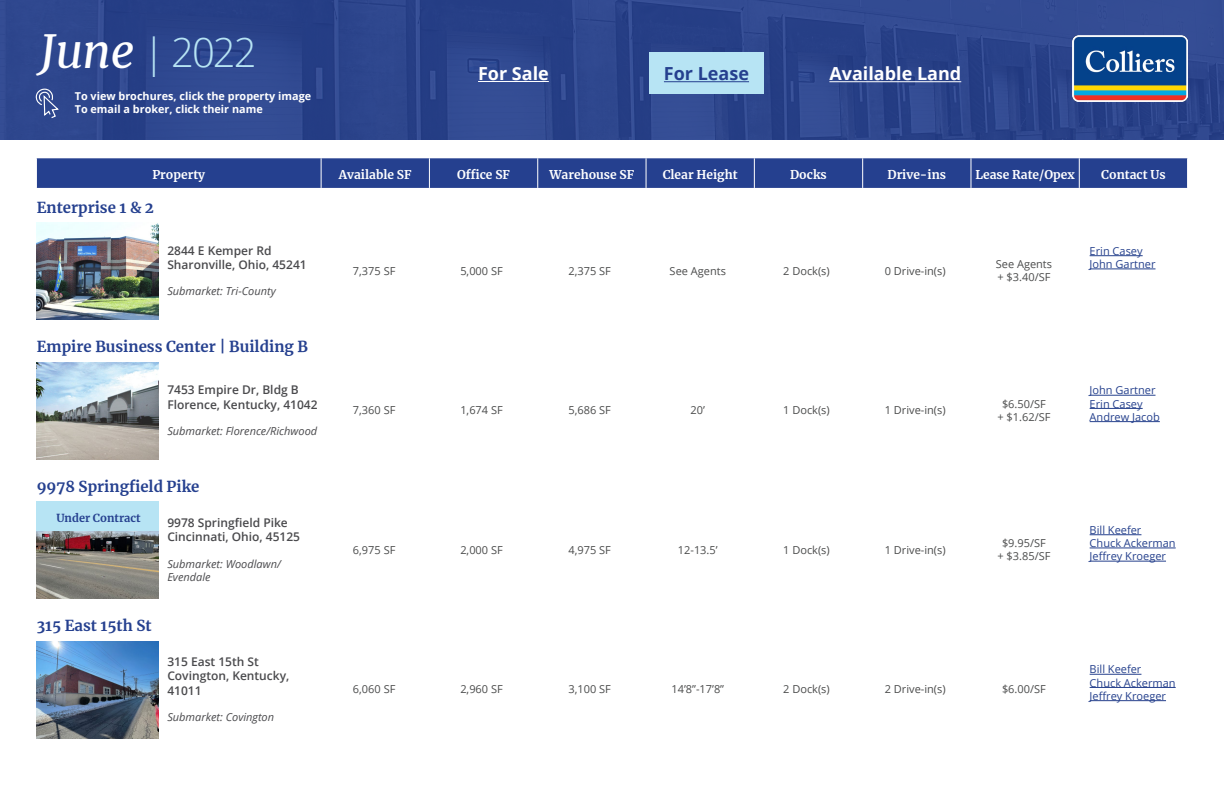
<style>
.page{position:relative;width:1224px;height:792px;background:#fff}
.page>*{position:absolute;margin:0;border:0;box-sizing:border-box;transform-origin:0 0}
.t1{font:300 40px "Open Sans";color:#b7e4f4}
.t2{font:700 18px "Open Sans";color:#fff}
.t3{font:700 18px "Open Sans";color:#25408f}
.t4{font:700 15px "Merriweather";color:#25408f}
.t5{font:600 12px/14.4px "Open Sans";color:#4a4a4d}
.t6{font:700 12px "Merriweather";color:#fff}
.t7{font:11px/13.2px "Open Sans";color:#4b4c4c;text-align:center}
.t8{font:11px/13.2px "Open Sans";color:#26418d}
.t9{font:italic 11px/13.2px "Open Sans";color:#4a4a4d}
.t10{font:700 11px "Merriweather";color:#25408f}
.t11{font:700 10.8px/13px "Open Sans";color:#fff}
.s1{font-family:"Merriweather";font-weight:400;font-style:italic;font-size:46px;color:#fff}
</style>
<div class="page">
<svg style="left:37px;top:158px;width:1150px;height:30px;background:#284290"></svg>
<hr style="left:321px;top:158px;width:1px;height:30px;background:#fff">
<hr style="left:429px;top:158px;width:1px;height:30px;background:#fff">
<hr style="left:537px;top:158px;width:1px;height:30px;background:#fff">
<hr style="left:646px;top:158px;width:1px;height:30px;background:#fff">
<hr style="left:754px;top:158px;width:1px;height:30px;background:#fff">
<hr style="left:862px;top:158px;width:1px;height:30px;background:#fff">
<hr style="left:970px;top:158px;width:1px;height:30px;background:#fff">
<hr style="left:1079px;top:158px;width:1px;height:30px;background:#fff">
<div style="left:0;top:0;width:1224px;height:140px;background:#2d468d"></div>
<div style="left:649px;top:52px;width:115px;height:42px;background:#b7e4f4"></div>
<img style="left:1073px;top:36px;width:115px;height:65px">
<hr style="left:478px;top:81px;width:71px;height:1px;background:#fff">
<hr style="left:664px;top:81px;width:85px;height:1px;background:#25408f">
<hr style="left:829px;top:81px;width:132px;height:1px;background:#fff">
<svg style="left:35px;top:88px;width:24px;height:30px"></svg>
<img style="left:36px;top:223px;width:122px;height:97px">
<hr style="left:1090px;top:255px;width:53px;height:1px;background:#26418d">
<hr style="left:1090px;top:269px;width:66px;height:1px;background:#26418d">
<img style="left:36px;top:362px;width:122px;height:97px">
<hr style="left:1090px;top:395px;width:66px;height:1px;background:#26418d">
<hr style="left:1090px;top:408px;width:53px;height:1px;background:#26418d">
<hr style="left:1090px;top:421px;width:70px;height:1px;background:#26418d">
<img style="left:36px;top:531px;width:122px;height:68px">
<div style="left:36px;top:501px;width:122px;height:30px;background:#b7e4f4"></div>
<hr style="left:1090px;top:534px;width:51px;height:1px;background:#26418d">
<hr style="left:1090px;top:548px;width:86px;height:1px;background:#26418d">
<hr style="left:1090px;top:561px;width:76px;height:1px;background:#26418d">
<img style="left:36px;top:641px;width:122px;height:97px">
<hr style="left:1090px;top:674px;width:51px;height:1px;background:#26418d">
<hr style="left:1090px;top:687px;width:86px;height:1px;background:#26418d">
<hr style="left:1090px;top:700px;width:76px;height:1px;background:#26418d">
<h1 class="t1" style="left:40px;top:25px;width:218px"><span class="s1">June</span> | 2022</h1>
<p class="t11" style="left:75px;top:89px;width:238px">To view brochures, click the property image<br>To email a broker, click their name</p>
<h2 class="t2" style="left:478px;top:61px;width:72px">For Sale</h2>
<h2 class="t3" style="left:664px;top:61px;width:87px">For Lease</h2>
<h2 class="t2" style="left:829px;top:61px;width:133px">Available Land</h2>
<p class="t6" style="left:152px;top:166px;width:54px">Property</p>
<p class="t6" style="left:339px;top:166px;width:74px">Available SF</p>
<p class="t6" style="left:457px;top:166px;width:55px">Office SF</p>
<p class="t6" style="left:549px;top:166px;width:86px">Warehouse SF</p>
<p class="t6" style="left:663px;top:166px;width:77px">Clear Height</p>
<p class="t6" style="left:790px;top:166px;width:38px">Docks</p>
<p class="t6" style="left:888px;top:166px;width:60px">Drive-ins</p>
<p class="t6" style="left:976px;top:166px;width:101px">Lease Rate/Opex</p>
<p class="t6" style="left:1101px;top:166px;width:66px">Contact Us</p>
<h3 class="t4" style="left:37px;top:197px;width:119px">Enterprise 1 &amp; 2</h3>
<p class="t5" style="left:167px;top:243px;width:141px">2844 E Kemper Rd<br>Sharonville, Ohio, 45241</p>
<p class="t9" style="left:167px;top:285px;width:110px">Submarket: Tri-County</p>
<h3 class="t4" style="left:37px;top:336px;width:273px">Empire Business Center | Building B</h3>
<p class="t5" style="left:167px;top:382px;width:152px">7453 Empire Dr, Bldg B<br>Florence, Kentucky, 41042</p>
<p class="t9" style="left:167px;top:424px;width:151px">Submarket: Florence/Richwood</p>
<h3 class="t4" style="left:37px;top:476px;width:164px">9978 Springfield Pike</h3>
<p class="t10" style="left:56px;top:510px;width:86px">Under Contract</p>
<p class="t5" style="left:167px;top:515px;width:134px">9978 Springfield Pike<br>Cincinnati, Ohio, 45125</p>
<p class="t9" style="left:167px;top:557px;width:115px">Submarket: Woodlawn/<br>Evendale</p>
<h3 class="t4" style="left:37px;top:615px;width:116px">315 East 15th St</h3>
<p class="t5" style="left:167px;top:654px;width:123px">315 East 15th St<br>Covington, Kentucky,<br>41011</p>
<p class="t9" style="left:167px;top:710px;width:108px">Submarket: Covington</p>
<p class="t7" style="left:353px;top:264px;width:44px">7,375 SF</p>
<p class="t7" style="left:460px;top:264px;width:44px">5,000 SF</p>
<p class="t7" style="left:569px;top:264px;width:44px">2,375 SF</p>
<p class="t7" style="left:670px;top:264px;width:58px">See Agents</p>
<p class="t7" style="left:783px;top:264px;width:48px">2 Dock(s)</p>
<p class="t7" style="left:885px;top:264px;width:62px">0 Drive-in(s)</p>
<p class="t7" style="left:996px;top:257px;width:58px;text-align:left">See Agents + $3.40/SF</p>
<p class="t7" style="left:353px;top:403px;width:44px">7,360 SF</p>
<p class="t7" style="left:460px;top:403px;width:44px">1,674 SF</p>
<p class="t7" style="left:569px;top:403px;width:44px">5,686 SF</p>
<p class="t7" style="left:691px;top:403px;width:16px">20’</p>
<p class="t7" style="left:783px;top:403px;width:48px">1 Dock(s)</p>
<p class="t7" style="left:885px;top:403px;width:62px">1 Drive-in(s)</p>
<p class="t7" style="left:997px;top:397px;width:54px">$6.50/SF<br>+ $1.62/SF</p>
<p class="t7" style="left:353px;top:543px;width:44px">6,975 SF</p>
<p class="t7" style="left:460px;top:543px;width:44px">2,000 SF</p>
<p class="t7" style="left:569px;top:543px;width:44px">4,975 SF</p>
<p class="t7" style="left:678px;top:543px;width:41px">12-13.5’</p>
<p class="t7" style="left:783px;top:543px;width:48px">1 Dock(s)</p>
<p class="t7" style="left:885px;top:543px;width:62px">1 Drive-in(s)</p>
<p class="t7" style="left:997px;top:536px;width:54px">$9.95/SF<br>+ $3.85/SF</p>
<p class="t7" style="left:353px;top:682px;width:44px">6,060 SF</p>
<p class="t7" style="left:460px;top:682px;width:44px">2,960 SF</p>
<p class="t7" style="left:569px;top:682px;width:44px">3,100 SF</p>
<p class="t7" style="left:671px;top:682px;width:54px">14’8”-17’8”</p>
<p class="t7" style="left:783px;top:682px;width:48px">2 Dock(s)</p>
<p class="t7" style="left:885px;top:682px;width:62px">2 Drive-in(s)</p>
<p class="t7" style="left:1002px;top:682px;width:45px">$6.00/SF</p>
<p class="t8" style="left:1090px;top:244px;width:67px">Erin Casey<br>John Gartner</p>
<p class="t8" style="left:1090px;top:384px;width:72px">John Gartner<br>Erin Casey<br>Andrew Jacob</p>
<p class="t8" style="left:1090px;top:523px;width:88px">Bill Keefer<br>Chuck Ackerman<br>Jeffrey Kroeger</p>
<p class="t8" style="left:1090px;top:663px;width:88px">Bill Keefer<br>Chuck Ackerman<br>Jeffrey Kroeger</p>
</div>
